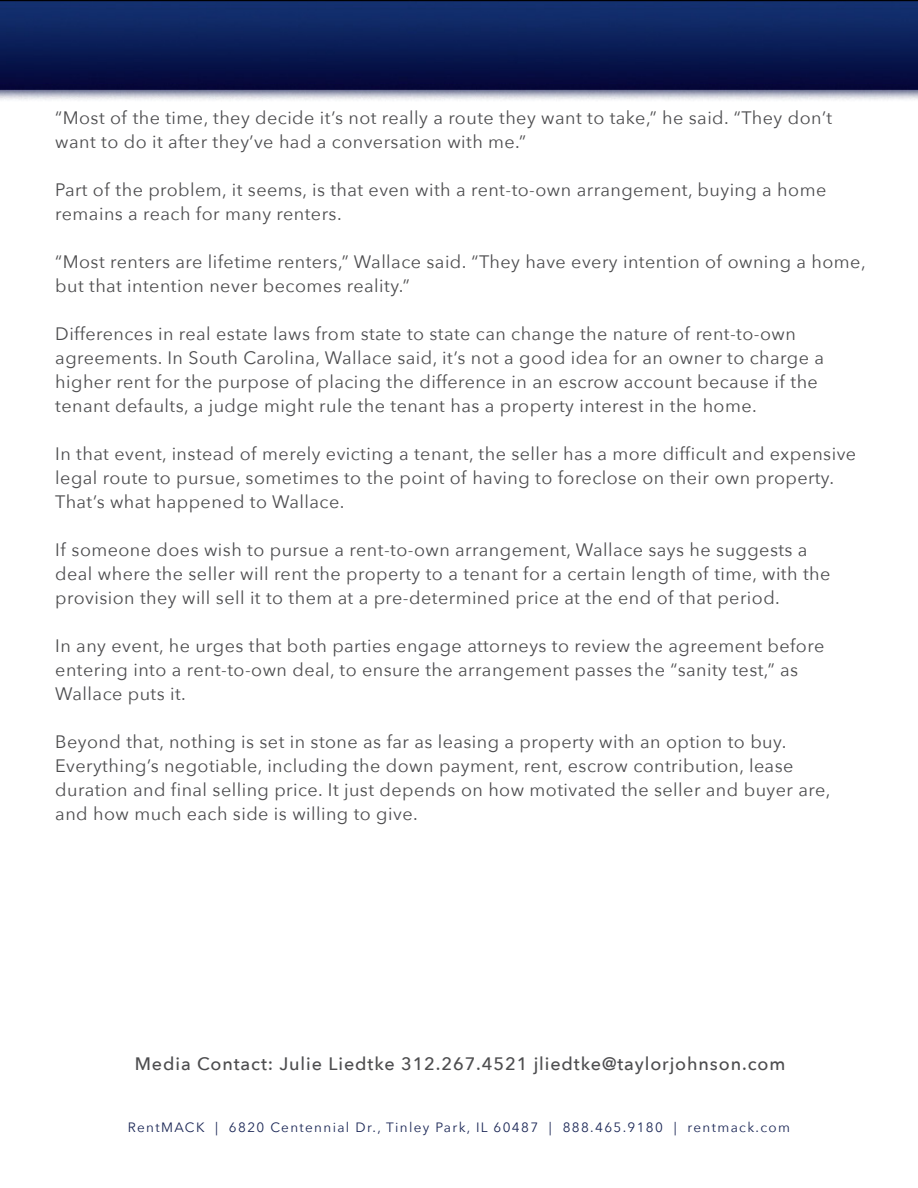
<style>
.page{position:relative;width:918px;height:1188px;background:#fff}
.page>*{position:absolute;margin:0;border:0;box-sizing:border-box;transform-origin:0 0}
.t1{font:18px/24px "Avenir Next";letter-spacing:.025em;color:#4d4d4f}
.t2{font:500 18px "Avenir Next";letter-spacing:.05em;color:#4d4d4f}
.t3{font:13.5px "Avenir Next";letter-spacing:.1em;color:#1b2756}
</style>
<div class="page">
<img style="left:0;top:1px;width:918px;height:99px">
<p class="t1" style="left:55px;top:105px;width:778px">“Most of the time, they decide it’s not really a route they want to take,” he said. “They don’t want to do it after they’ve had a conversation with me.”</p>
<p class="t1" style="left:55px;top:177px;width:773px">Part of the problem, it seems, is that even with a rent-to-own arrangement, buying a home remains a reach for many renters.</p>
<p class="t1" style="left:55px;top:249px;width:812px">“Most renters are lifetime renters,” Wallace said. “They have every intention of owning a home, but that intention never becomes reality.”</p>
<p class="t1" style="left:55px;top:321px;width:770px">Differences in real estate laws from state to state can change the nature of rent-to-own agreements. In South Carolina, Wallace said, it’s not a good idea for an owner to charge a higher rent for the purpose of placing the difference in an escrow account because if the tenant defaults, a judge might rule the tenant has a property interest in the home.</p>
<p class="t1" style="left:55px;top:441px;width:802px">In that event, instead of merely evicting a tenant, the seller has a more difficult and expensive legal route to pursue, sometimes to the point of having to foreclose on their own property.<br>That’s what happened to Wallace.</p>
<p class="t1" style="left:55px;top:537px;width:777px">If someone does wish to pursue a rent-to-own arrangement, Wallace says he suggests a deal where the seller will rent the property to a tenant for a certain length of time, with the provision they will sell it to them at a pre-determined price at the end of that period.</p>
<p class="t1" style="left:55px;top:633px;width:771px">In any event, he urges that both parties engage attorneys to review the agreement before entering into a rent-to-own deal, to ensure the arrangement passes the “sanity test,” as<br>Wallace puts it.</p>
<p class="t1" style="left:55px;top:729px;width:777px">Beyond that, nothing is set in stone as far as leasing a property with an option to buy.<br>Everything’s negotiable, including the down payment, rent, escrow contribution, lease duration and final selling price. It just depends on how motivated the seller and buyer are, and how much each side is willing to give.</p>
<p class="t2" style="left:135px;top:1048px;width:652px">Media Contact: Julie Liedtke 312.267.4521 jliedtke@taylorjohnson.com</p>
<p class="t3" style="left:128px;top:1116px;width:664px">RentMACK | 6820 Centennial Dr., Tinley Park, IL 60487 | 888.465.9180 | rentmack.com</p>
</div>
